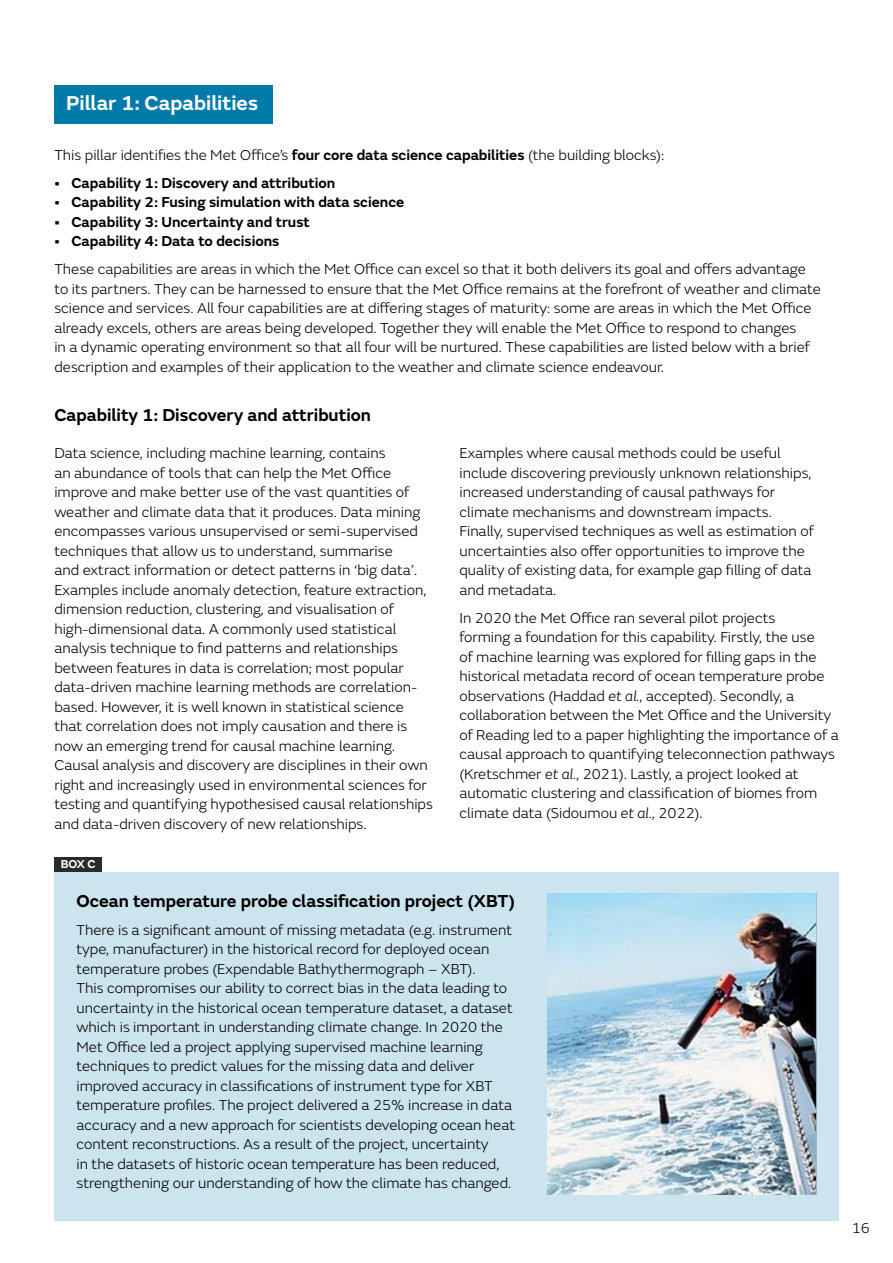
<style>
.page{position:relative;width:893px;height:1263px;background:#fff}
.page>*{position:absolute;margin:0;border:0;box-sizing:border-box;transform-origin:0 0}
.t1{font:600 21px "FS Emeric";color:#fff}
.t2{font:600 18px "FS Emeric";color:#000}
.t3{font:300 15px/19.5px "FS Emeric";color:#000}
.t4{font:600 15px "FS Emeric";color:#000}
.t5{font:600 12px "FS Emeric";color:#fff}
.s1{font-weight:600}
.s2{font-style:italic}
</style>
<div class="page">
<div style="left:54px;top:85px;width:218px;height:39px;background:#007aa9"></div>
<div style="left:54px;top:872px;width:785px;height:348px;background:#cce4ee"></div>
<img style="left:548px;top:894px;width:269px;height:301px">
<div style="left:54px;top:857px;width:48px;height:15px;background:#2a2a2a"></div>
<h1 class="t1" style="left:66px;top:87px;width:193px">Pillar 1: Capabilities</h1>
<p class="t3" style="left:54px;top:144px;width:611px">This pillar identifies the Met Office’s <span class="s1">four core data science capabilities</span> (the building blocks):</p>
<p class="t4" style="left:54px;top:171px;width:282px">• Capability 1: Discovery and attribution</p>
<p class="t4" style="left:54px;top:191px;width:351px">• Capability 2: Fusing simulation with data science</p>
<p class="t4" style="left:54px;top:210px;width:257px">• Capability 3: Uncertainty and trust</p>
<p class="t4" style="left:54px;top:230px;width:227px">• Capability 4: Data to decisions</p>
<p class="t3" style="left:54px;top:259px;width:768px">These capabilities are areas in which the Met Office can excel so that it both delivers its goal and offers advantage to its partners. They can be harnessed to ensure that the Met Office remains at the forefront of weather and climate science and services. All four capabilities are at differing stages of maturity: some are areas in which the Met Office already excels, others are areas being developed. Together they will enable the Met Office to respond to changes<br>in a dynamic operating environment so that all four will be nurtured. These capabilities are listed below with a brief description and examples of their application to the weather and climate science endeavour.</p>
<p class="t2" style="left:54px;top:401px;width:318px">Capability 1: Discovery and attribution</p>
<p class="t3" style="left:54px;top:443px;width:380px">Data science, including machine learning, contains<br>an abundance of tools that can help the Met Office improve and make better use of the vast quantities of weather and climate data that it produces. Data mining encompasses various unsupervised or semi-supervised techniques that allow us to understand, summarise<br>and extract information or detect patterns in ‘big data’.<br>Examples include anomaly detection, feature extraction, dimension reduction, clustering, and visualisation of high-dimensional data. A commonly used statistical analysis technique to find patterns and relationships between features in data is correlation; most popular data-driven machine learning methods are correlation&shy;based. However, it is well known in statistical science that correlation does not imply causation and there is now an emerging trend for causal machine learning.<br>Causal analysis and discovery are disciplines in their own right and increasingly used in environmental sciences for testing and quantifying hypothesised causal relationships and data-driven discovery of new relationships.</p>
<p class="t3" style="left:459px;top:443px;width:356px">Examples where causal methods could be useful include discovering previously unknown relationships, increased understanding of causal pathways for climate mechanisms and downstream impacts.<br>Finally, supervised techniques as well as estimation of uncertainties also offer opportunities to improve the quality of existing data, for example gap filling of data and metadata.</p>
<p class="t3" style="left:459px;top:607px;width:381px">In 2020 the Met Office ran several pilot projects<br>forming a foundation for this capability. Firstly, the use<br>of machine learning was explored for filling gaps in the historical metadata record of ocean temperature probe observations (Haddad <span class="s2">et al.</span>, accepted). Secondly, a collaboration between the Met Office and the University of Reading led to a paper highlighting the importance of a causal approach to quantifying teleconnection pathways (Kretschmer <span class="s2">et al.</span>, 2021). Lastly, a project looked at automatic clustering and classification of biomes from climate data (Sidoumou <span class="s2">et al.</span>, 2022).</p>
<p class="t5" style="left:61px;top:855px;width:36px">BOX C</p>
<p class="t2" style="left:77px;top:887px;width:440px">Ocean temperature probe classification project (XBT)</p>
<p class="t3" style="left:77px;top:919px;width:440px">There is a significant amount of missing metadata (e.g. instrument type, manufacturer) in the historical record for deployed ocean temperature probes (Expendable Bathythermograph – XBT).<br>This compromises our ability to correct bias in the data leading to uncertainty in the historical ocean temperature dataset, a dataset which is important in understanding climate change. In 2020 the Met Office led a project applying supervised machine learning techniques to predict values for the missing data and deliver improved accuracy in classifications of instrument type for XBT temperature profiles. The project delivered a 25% increase in data accuracy and a new approach for scientists developing ocean heat content reconstructions. As a result of the project, uncertainty<br>in the datasets of historic ocean temperature has been reduced, strengthening our understanding of how the climate has changed.</p>
<p class="t3" style="left:852px;top:1217px;width:20px">16</p>
</div>
